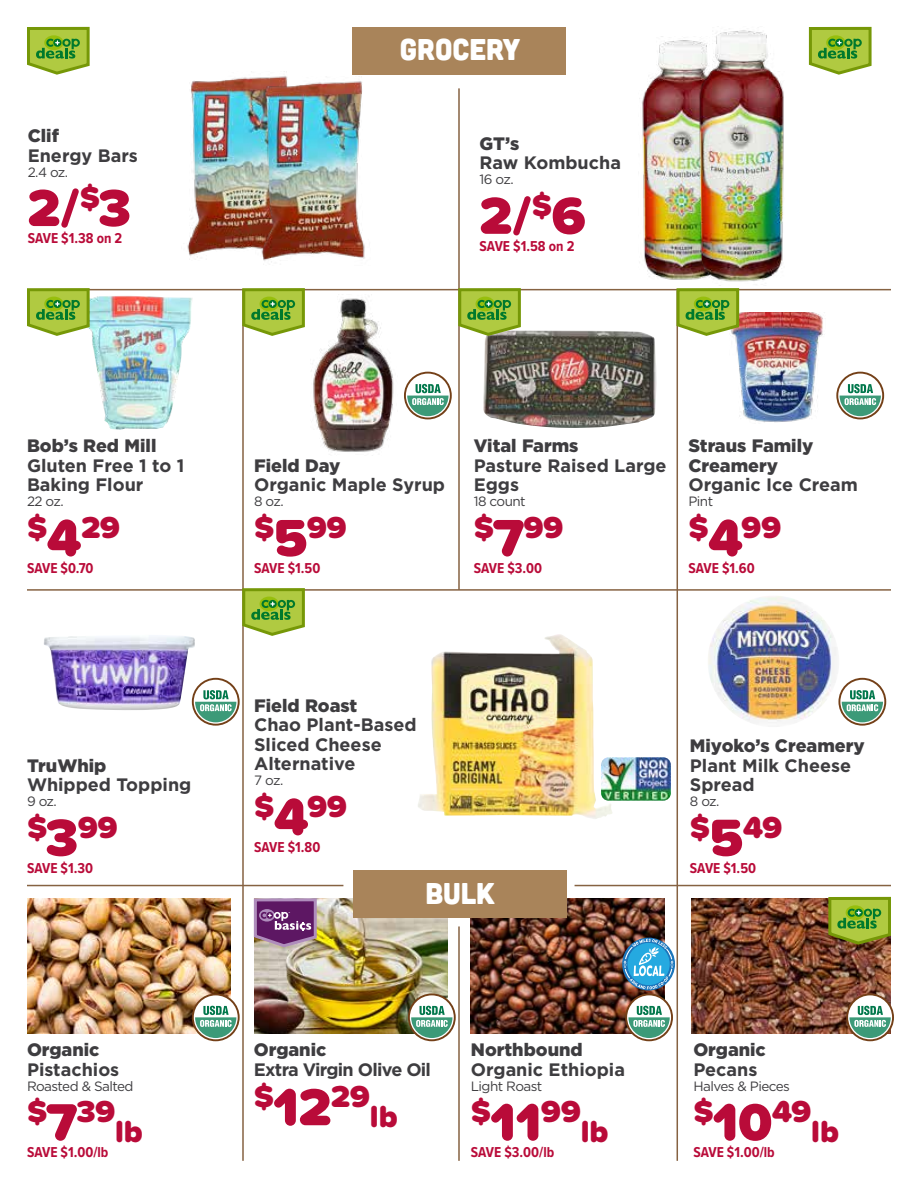
<style>
.page{position:relative;width:918px;height:1188px;background:#fff}
.page>*{position:absolute;margin:0;border:0;box-sizing:border-box;transform-origin:0 0}
.t1{font:900 54px "Proxima Soft";color:#b90b39}
.t2{font:900 31.5px "Proxima Soft";color:#b90b39}
.t3{font:30px "Cubano";color:#fff}
.t4{font:700 18px/19.5px "Gotham";color:#3e3d40}
.t5{font:900 18px/19.5px "Gotham";color:#3e3d40}
.t6{font:700 18px "Gotham";letter-spacing:-.04em;color:#3e3d40}
.t7{font:700 14.85px "Proxima Nova Cond";color:#b90b39}
.t8{font:13.5px "Gotham";letter-spacing:-.04em;color:#3e3d40}
.s1{font-size:54px}
</style>
<div class="page">
<hr style="left:242px;top:289px;width:2px;height:872px;background:#866242">
<hr style="left:458px;top:926px;width:2px;height:235px;background:#866242">
<hr style="left:458px;top:88px;width:2px;height:502px;background:#866242">
<hr style="left:677px;top:290px;width:1px;height:871px;background:#866242">
<hr style="left:27px;top:589px;width:864px;height:2px;background:#866242">
<hr style="left:27px;top:289px;width:864px;height:1px;background:#866242">
<img style="left:471px;top:898px;width:194px;height:136px">
<img style="left:27px;top:898px;width:203px;height:136px">
<img style="left:254px;top:898px;width:194px;height:136px">
<img style="left:691px;top:898px;width:200px;height:136px">
<hr style="left:27px;top:885px;width:316px;height:1px;background:#866242">
<hr style="left:575px;top:885px;width:316px;height:1px;background:#866242">
<svg style="left:836px;top:372px;width:48px;height:47px"></svg>
<svg style="left:404px;top:372px;width:48px;height:47px"></svg>
<img style="left:187px;top:76px;width:100px;height:181px">
<img style="left:255px;top:77px;width:110px;height:185px">
<img style="left:639px;top:36px;width:56px;height:244px">
<img style="left:695px;top:28px;width:89px;height:258px">
<img style="left:91px;top:296px;width:101px;height:134px">
<img style="left:311px;top:298px;width:83px;height:154px">
<img style="left:483px;top:331px;width:174px;height:97px">
<img style="left:735px;top:312px;width:88px;height:111px">
<img style="left:44px;top:636px;width:151px;height:74px">
<svg style="left:192px;top:678px;width:48px;height:48px"></svg>
<img style="left:418px;top:634px;width:194px;height:185px">
<img style="left:708px;top:596px;width:131px;height:131px;border-radius:66px">
<svg style="left:838px;top:678px;width:48px;height:48px"></svg>
<svg style="left:846px;top:993px;width:48px;height:48px"></svg>
<svg style="left:408px;top:993px;width:48px;height:48px"></svg>
<svg style="left:192px;top:993px;width:48px;height:48px"></svg>
<svg style="left:27px;top:26px;width:63px;height:49px;background:#98bc49"></svg>
<svg style="left:27px;top:288px;width:64px;height:48px;background:#96bb48"></svg>
<svg style="left:827px;top:896px;width:64px;height:50px;background:#88a432"></svg>
<svg style="left:241px;top:587px;width:65px;height:50px;background:#9cbe51"></svg>
<svg style="left:241px;top:288px;width:65px;height:49px;background:#9abd4d"></svg>
<svg style="left:457px;top:287px;width:65px;height:50px;background:#96b84b"></svg>
<svg style="left:675px;top:288px;width:66px;height:49px;background:#98b94c"></svg>
<svg style="left:808px;top:26px;width:64px;height:49px;background:#99bd4c"></svg>
<svg style="left:253px;top:898px;width:65px;height:51px;background:#895989"></svg>
<img style="left:601px;top:757px;width:70px;height:44px">
<img style="left:623px;top:939px;width:51px;height:102px">
<div style="left:352px;top:27px;width:214px;height:48px;background:#a9845a"></div>
<div style="left:353px;top:870px;width:214px;height:48px;background:#a9845a"></div>
<p class="t5" style="left:28px;top:126px;width:33px">Clif</p>
<p class="t4" style="left:28px;top:145px;width:112px">Energy Bars</p>
<p class="t8" style="left:28px;top:163px;width:42px">2.4 oz.</p>
<h1 class="t1" style="left:28px;top:167px;width:105px">2/<sup>$</sup>3</h1>
<p class="t7" style="left:28px;top:227px;width:96px">SAVE $1.38 on 2</p>
<h3 class="t3" style="left:400px;top:31px;width:122px">GROCERY</h3>
<p class="t5" style="left:480px;top:133px;width:41px">GT’s</p>
<p class="t4" style="left:480px;top:153px;width:143px">Raw Kombucha</p>
<p class="t8" style="left:480px;top:171px;width:36px">16 oz.</p>
<h1 class="t1" style="left:480px;top:174px;width:107px">2/<sup>$</sup>6</h1>
<p class="t7" style="left:480px;top:235px;width:96px">SAVE $1.58 on 2</p>
<p class="t5" style="left:27px;top:436px;width:131px">Bob’s Red Mill</p>
<p class="t4" style="left:27px;top:456px;width:159px">Gluten Free 1 to 1<br>Baking Flour</p>
<p class="t8" style="left:27px;top:493px;width:38px">22 oz.</p>
<h2 class="t2" style="left:27px;top:503px;width:94px">$<span class="s1">4</span>29</h2>
<p class="t7" style="left:27px;top:557px;width:68px">SAVE $0.70</p>
<p class="t5" style="left:27px;top:755px;width:81px">TruWhip</p>
<p class="t4" style="left:27px;top:775px;width:166px">Whipped Topping</p>
<p class="t8" style="left:27px;top:793px;width:31px">9 oz.</p>
<h2 class="t2" style="left:27px;top:803px;width:92px">$<span class="s1">3</span>99</h2>
<p class="t7" style="left:27px;top:857px;width:68px">SAVE $1.30</p>
<p class="t5" style="left:27px;top:1040px;width:74px">Organic</p>
<p class="t4" style="left:27px;top:1060px;width:94px">Pistachios</p>
<p class="t8" style="left:27px;top:1077px;width:108px">Roasted &amp; Salted</p>
<h2 class="t2" style="left:27px;top:1088px;width:90px">$<span class="s1">7</span>39</h2>
<h2 class="t2" style="left:115px;top:1107px;width:29px">lb</h2>
<p class="t7" style="left:27px;top:1141px;width:83px">SAVE $1.00/lb</p>
<p class="t5" style="left:254px;top:456px;width:88px">Field Day</p>
<p class="t4" style="left:254px;top:475px;width:193px">Organic Maple Syrup</p>
<p class="t8" style="left:254px;top:493px;width:31px">8 oz.</p>
<h2 class="t2" style="left:254px;top:503px;width:94px">$<span class="s1">5</span>99</h2>
<p class="t7" style="left:254px;top:557px;width:68px">SAVE $1.50</p>
<p class="t5" style="left:474px;top:436px;width:106px">Vital Farms</p>
<p class="t4" style="left:474px;top:456px;width:194px">Pasture Raised Large<br>Eggs</p>
<p class="t8" style="left:474px;top:493px;width:53px">18 count</p>
<h2 class="t2" style="left:474px;top:503px;width:91px">$<span class="s1">7</span>99</h2>
<p class="t7" style="left:474px;top:557px;width:70px">SAVE $3.00</p>
<p class="t5" style="left:688px;top:436px;width:126px">Straus Family<br>Creamery</p>
<p class="t4" style="left:688px;top:475px;width:171px">Organic Ice Cream</p>
<p class="t8" style="left:688px;top:493px;width:26px">Pint</p>
<h2 class="t2" style="left:688px;top:503px;width:94px">$<span class="s1">4</span>99</h2>
<p class="t7" style="left:688px;top:557px;width:68px">SAVE $1.60</p>
<p class="t5" style="left:254px;top:696px;width:105px">Field Roast</p>
<p class="t4" style="left:254px;top:715px;width:164px">Chao Plant-Based<br>Sliced Cheese<br>Alternative</p>
<p class="t8" style="left:254px;top:772px;width:31px">7 oz.</p>
<h2 class="t2" style="left:254px;top:782px;width:94px">$<span class="s1">4</span>99</h2>
<p class="t7" style="left:254px;top:836px;width:68px">SAVE $1.80</p>
<h3 class="t3" style="left:425px;top:874px;width:71px">BULK</h3>
<p class="t5" style="left:690px;top:736px;width:176px">Miyoko’s Creamery</p>
<p class="t4" style="left:690px;top:755px;width:163px">Plant Milk Cheese<br>Spread</p>
<p class="t8" style="left:690px;top:793px;width:31px">8 oz.</p>
<h2 class="t2" style="left:690px;top:803px;width:94px">$<span class="s1">5</span>49</h2>
<p class="t7" style="left:690px;top:857px;width:68px">SAVE $1.50</p>
<p class="t5" style="left:254px;top:1040px;width:74px">Organic</p>
<p class="t6" style="left:254px;top:1057px;width:179px">Extra Virgin Olive Oil</p>
<h2 class="t2" style="left:254px;top:1073px;width:118px">$<span class="s1">12</span>29</h2>
<h2 class="t2" style="left:370px;top:1092px;width:29px">lb</h2>
<p class="t5" style="left:471px;top:1040px;width:113px">Northbound</p>
<p class="t4" style="left:471px;top:1060px;width:156px">Organic Ethiopia</p>
<p class="t8" style="left:471px;top:1077px;width:73px">Light Roast</p>
<h2 class="t2" style="left:471px;top:1088px;width:111px">$<span class="s1">11</span>99</h2>
<h2 class="t2" style="left:581px;top:1107px;width:29px">lb</h2>
<p class="t7" style="left:471px;top:1141px;width:85px">SAVE $3.00/lb</p>
<p class="t5" style="left:693px;top:1040px;width:74px">Organic</p>
<p class="t4" style="left:693px;top:1060px;width:66px">Pecans</p>
<p class="t8" style="left:693px;top:1077px;width:98px">Halves &amp; Pieces</p>
<h2 class="t2" style="left:693px;top:1088px;width:119px">$<span class="s1">10</span>49</h2>
<h2 class="t2" style="left:811px;top:1107px;width:29px">lb</h2>
<p class="t7" style="left:693px;top:1141px;width:83px">SAVE $1.00/lb</p>
</div>
